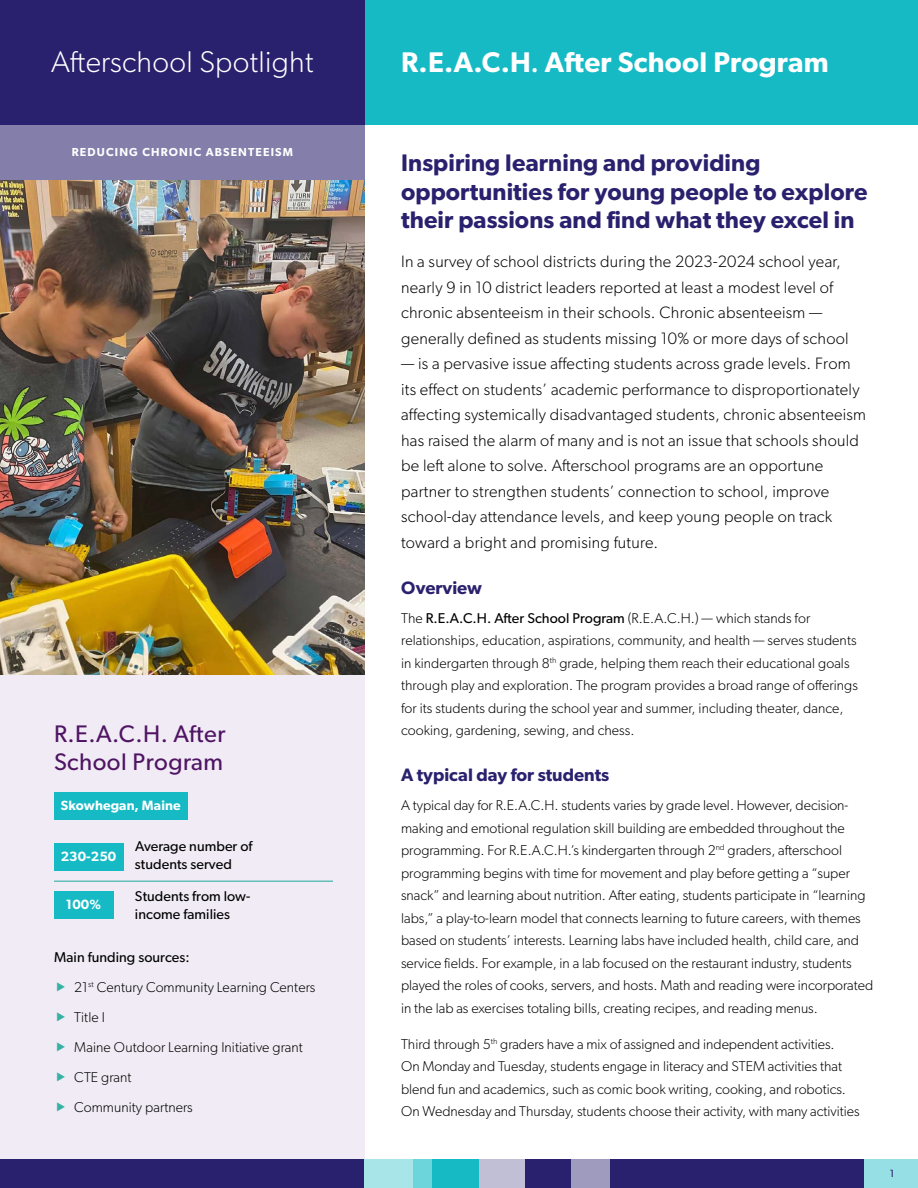
<style>
.page{position:relative;width:918px;height:1188px;background:#fff}
.page>*{position:absolute;margin:0;border:0;box-sizing:border-box;transform-origin:0 0}
.t1{font:300 30px "Gibson";letter-spacing:.01em;color:#fff}
.t2{font:600 28.5px "Gibson";letter-spacing:.01em;color:#fff}
.t3{font:600 24px/28.5px "Gibson";letter-spacing:.005em;color:#2a216e}
.t4{font:24px/28.5px "Gibson";letter-spacing:.02em;color:#4f1463}
.t5{font:600 18px "Gibson";color:#2a216e}
.t6{font:300 16.5px/25.5px "Gibson";letter-spacing:.015em;color:#000}
.t7{font:300 14.25px/22.5px "Gibson";color:#000}
.t8{font:14.25px/18px "Gibson";letter-spacing:.005em;color:#000}
.t9{font:600 13.5px "Gibson";letter-spacing:.005em;color:#fff}
.t10{font:600 11.7px "Gibson";letter-spacing:.1em;color:#fff}
.t11{font:10.5px "Gibson";color:#2a216e}
.s1{font-weight:400}
.s2{font-family:"Minion Pro";font-weight:700}
</style>
<div class="page">
<div style="left:0;top:671px;width:364px;height:517px;background:#f0ebf4"></div>
<div style="left:340px;top:1160px;width:94px;height:28px;background:#a7e5e9"></div>
<div style="left:0;top:1160px;width:364px;height:28px;background:#2a216e"></div>
<div style="left:413px;top:1160px;width:45px;height:28px;background:#6cd4db"></div>
<div style="left:433px;top:1160px;width:65px;height:28px;background:#16bac5"></div>
<div style="left:516px;top:1160px;width:61px;height:28px;background:#2a216e"></div>
<div style="left:479px;top:1160px;width:46px;height:28px;background:#c1bfd5"></div>
<div style="left:571px;top:1160px;width:43px;height:28px;background:#9f9bbe"></div>
<div style="left:610px;top:1160px;width:256px;height:28px;background:#2a216e"></div>
<div style="left:864px;top:1160px;width:54px;height:28px;background:#96e0e5"></div>
<div style="left:364px;top:0;width:554px;height:124px;background:#16bac5"></div>
<img style="left:0;top:180px;width:364px;height:495px">
<hr style="left:54px;top:881px;width:279px;height:1px;background:#36b1a5">
<div style="left:54px;top:792px;width:134px;height:28px;background:#16bac5"></div>
<div style="left:54px;top:843px;width:69px;height:28px;background:#16bac5"></div>
<div style="left:54px;top:891px;width:59px;height:28px;background:#16bac5"></div>
<div style="left:0;top:117px;width:364px;height:63px;background:#847eab"></div>
<div style="left:0;top:0;width:364px;height:124px;background:#2a216e"></div>
<h1 class="t1" style="left:51px;top:44px;width:264px">Afterschool Spotlight</h1>
<p class="t10" style="left:72px;top:145px;width:223px">REDUCING CHRONIC ABSENTEEISM</p>
<h3 class="t4" style="left:54px;top:719px;width:173px">R.E.A.C.H. After<br>School Program</h3>
<p class="t9" style="left:61px;top:797px;width:121px">Skowhegan, Maine</p>
<p class="t9" style="left:61px;top:848px;width:57px">230-250</p>
<p class="t8" style="left:135px;top:837px;width:119px">Average number of students served</p>
<p class="t9" style="left:66px;top:896px;width:37px">100%</p>
<p class="t8" style="left:135px;top:887px;width:117px">Students from low&shy;income families</p>
<p class="t7" style="left:74px;top:942px;width:243px;line-height:30px;text-indent:-20px"><span class="s1">Main funding sources:<br></span>21<sup>st</sup> Century Community Learning Centers<br>Title I<br>Maine Outdoor Learning Initiative grant<br>CTE grant<br>Community partners</p>
<h2 class="t2" style="left:401px;top:45px;width:429px">R.E.A.C.H<span class="s2">.</span> After School Program</h2>
<h3 class="t3" style="left:401px;top:148px;width:468px">Inspiring learning and providing opportunities for young people to explore their passions and find what they excel in</h3>
<p class="t6" style="left:401px;top:249px;width:449px">In a survey of school districts during the 2023-2024 school year, nearly 9 in 10 district leaders reported at least a modest level of chronic absenteeism in their schools. Chronic absenteeism — generally defined as students missing 10% or more days of school</p>
<p class="t6" style="left:401px;top:351px;width:466px">— is a pervasive issue affecting students across grade levels. From its effect on students’ academic performance to disproportionately affecting systemically disadvantaged students, chronic absenteeism has raised the alarm of many and is not an issue that schools should be left alone to solve. Afterschool programs are an opportune partner to strengthen students’ connection to school, improve school-day attendance levels, and keep young people on track toward a bright and promising future.</p>
<p class="t5" style="left:401px;top:577px;width:82px">Overview</p>
<p class="t7" style="left:401px;top:606px;width:458px">The <span class="s1">R.E.A.C.H. After School Program</span> (R.E.A.C.H.) — which stands for relationships, education, aspirations, community, and health — serves students in kindergarten through 8<sup>th</sup> grade, helping them reach their educational goals through play and exploration. The program provides a broad range of offerings for its students during the school year and summer, including theater, dance, cooking, gardening, sewing, and chess.</p>
<p class="t5" style="left:401px;top:764px;width:210px">A typical day for students</p>
<p class="t7" style="left:401px;top:794px;width:474px">A typical day for R.E.A.C.H. students varies by grade level. However, decision&shy;making and emotional regulation skill building are embedded throughout the programming. For R.E.A.C.H.’s kindergarten through 2<sup>nd</sup> graders, afterschool programming begins with time for movement and play before getting a “super snack” and learning about nutrition. After eating, students participate in “learning labs,” a play-to-learn model that connects learning to future careers, with themes based on students’ interests. Learning labs have included health, child care, and service fields. For example, in a lab focused on the restaurant industry, students played the roles of cooks, servers, and hosts. Math and reading were incorporated in the lab as exercises totaling bills, creating recipes, and reading menus.</p>
<p class="t7" style="left:401px;top:1032px;width:460px">Third through 5<sup>th</sup> graders have a mix of assigned and independent activities.<br>On Monday and Tuesday, students engage in literacy and STEM activities that blend fun and academics, such as comic book writing, cooking, and robotics.<br>On Wednesday and Thursday, students choose their activity, with many activities</p>
<p class="t11" style="left:890px;top:1167px;width:6px">1</p>
</div>
